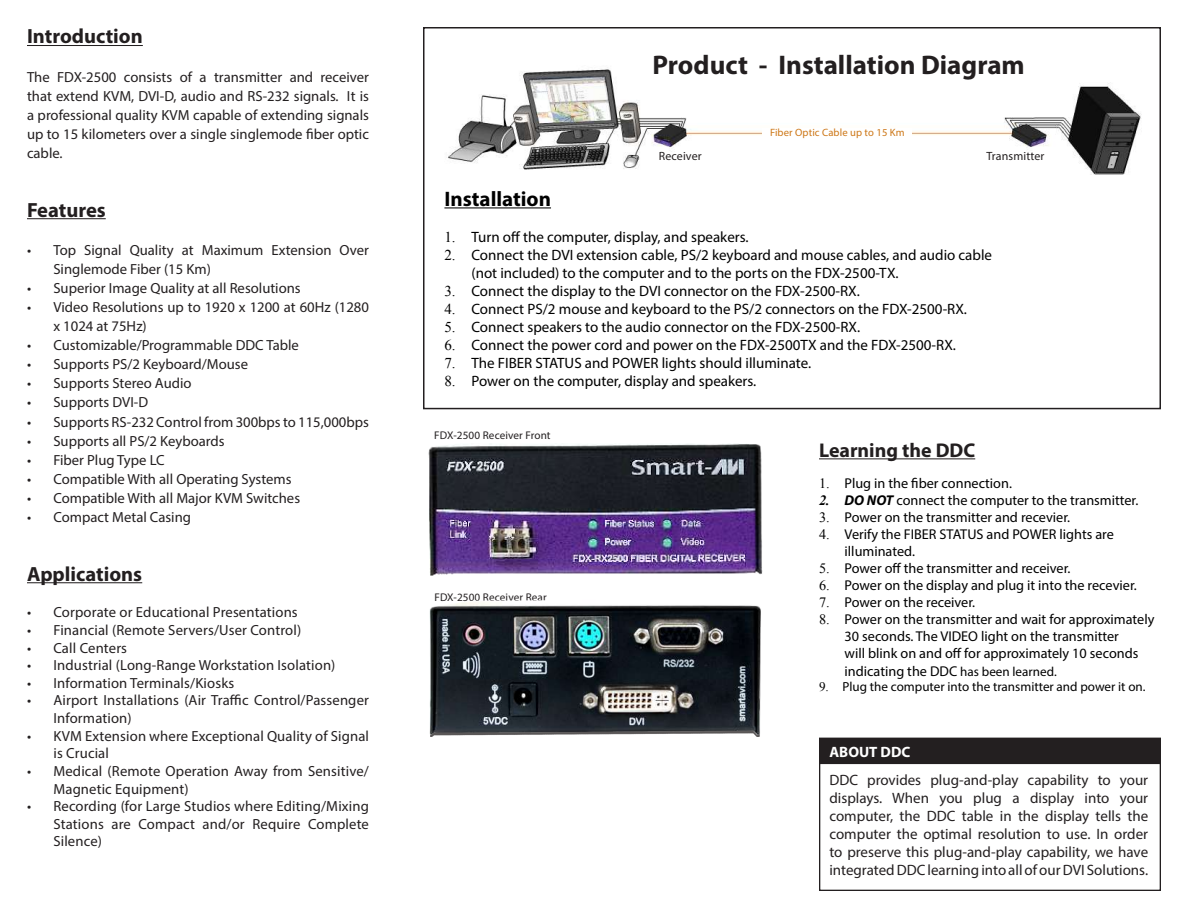
<style>
.page{position:relative;width:1188px;height:918px;background:#fff}
.page>*{position:absolute;margin:0;border:0;box-sizing:border-box;transform-origin:0 0}
.t1{font:700 27px "Myriad Pro";color:#231f20}
.t2{font:700 21px "Myriad Pro";color:#000}
.t3{font:700 20.55px "Myriad Pro";color:#231f20}
.t4{font:700 19.95px "Myriad Pro";color:#231f20}
.t5{font:15px/18px "Myriad Pro";color:#000}
.t6{font:15px/18px "Myriad Pro";color:#231f20;text-align:justify}
.t7{font:700 15px "Myriad Pro";color:#fff}
.t8{font:14.7px/19px "Myriad Pro";color:#231f20}
.t9{font:14.25px/17.1px "Myriad Pro";color:#000}
.t10{font:13.05px "Myriad Pro";color:#000}
.t11{font:12px "Myriad Pro";letter-spacing:.01em;color:#231f20}
.t12{font:11.25px "Myriad Pro";letter-spacing:.01em;color:#231f20}
.t13{font:10.65px "Myriad Pro";letter-spacing:.01em;color:#cd7717}
.s1{font-family:"Times New Roman"}
.s2{font-family:"Times New Roman";font-weight:700;font-style:italic}
.s3{font-weight:700;font-style:italic}
.s4{font-size:13.05px}
</style>
<div class="page">
<hr style="left:27px;top:45px;width:116px;height:1px;background:#231f20">
<hr style="left:27px;top:218px;width:79px;height:1px;background:#231f20">
<hr style="left:27px;top:582px;width:115px;height:1px;background:#231f20">
<hr style="left:444px;top:207px;width:107px;height:1px;background:#000">
<div style="left:423px;top:27px;width:738px;height:382px;border:2px solid #231f20"></div>
<img style="left:448px;top:69px;width:694px;height:106px">
<div style="left:763px;top:128px;width:149px;height:12px;background:#fff"></div>
<img style="left:429px;top:602px;width:332px;height:135px">
<img style="left:428px;top:443px;width:335px;height:133px">
<div style="left:820px;top:738px;width:340px;height:25px;background:#231f20"></div>
<div style="left:819px;top:763px;width:342px;height:128px;border:1px solid #231f20"></div>
<hr style="left:819px;top:458px;width:156px;height:1px;background:#231f20">
<h3 class="t3" style="left:27px;top:23px;width:117px">Introduction</h3>
<p class="t8" style="left:27px;top:67px;width:344px;text-align:justify">The FDX-2500 consists of a transmitter and receiver that extend KVM, DVI-D, audio and RS-232 signals. It is a professional quality KVM capable of extending signals up to 15 kilometers over a single singlemode fiber optic cable.</p>
<h3 class="t3" style="left:27px;top:196px;width:80px">Features</h3>
<p class="t8" style="left:53px;top:240px;width:317px;text-indent:-26px">• Top Signal Quality at Maximum Extension Over<br>Singlemode Fiber (15 Km)</p>
<p class="t8" style="left:27px;top:278px;width:275px">• Superior Image Quality at all Resolutions</p>
<p class="t8" style="left:53px;top:297px;width:317px;text-indent:-26px">• Video Resolutions up to 1920 x 1200 at 60Hz (1280 x 1024 at 75Hz)</p>
<p class="t8" style="left:27px;top:336px;width:273px">• Customizable/Programmable DDC Table</p>
<p class="t8" style="left:27px;top:355px;width:223px">• Supports PS/2 Keyboard/Mouse</p>
<p class="t8" style="left:27px;top:374px;width:166px">• Supports Stereo Audio</p>
<p class="t8" style="left:27px;top:393px;width:123px">• Supports DVI-D</p>
<p class="t8" style="left:27px;top:412px;width:344px">• Supports RS-232 Control from 300bps to 115,000bps</p>
<p class="t8" style="left:27px;top:431px;width:199px">• Supports all PS/2 Keyboards</p>
<p class="t8" style="left:27px;top:450px;width:139px">• Fiber Plug Type LC</p>
<p class="t8" style="left:27px;top:469px;width:266px">• Compatible With all Operating Systems</p>
<p class="t8" style="left:27px;top:488px;width:275px">• Compatible With all Major KVM Switches</p>
<p class="t8" style="left:27px;top:507px;width:166px">• Compact Metal Casing</p>
<h3 class="t3" style="left:27px;top:560px;width:117px">Applications</h3>
<p class="t8" style="left:27px;top:603px;width:272px">• Corporate or Educational Presentations</p>
<p class="t8" style="left:27px;top:620px;width:276px">• Financial (Remote Servers/User Control)</p>
<p class="t8" style="left:27px;top:638px;width:102px">• Call Centers</p>
<p class="t8" style="left:27px;top:656px;width:310px">• Industrial (Long-Range Workstation Isolation)</p>
<p class="t8" style="left:27px;top:673px;width:209px">• Information Terminals/Kiosks</p>
<p class="t8" style="left:53px;top:692px;width:317px;line-height:17.5px;text-indent:-26px">• Airport Installations (Air Traffic Control/Passenger<br>Information)</p>
<p class="t8" style="left:53px;top:727px;width:317px;line-height:17.5px;text-indent:-26px">• KVM Extension where Exceptional Quality of Signal is Crucial</p>
<p class="t8" style="left:53px;top:762px;width:317px;line-height:17.5px;text-indent:-26px">• Medical (Remote Operation Away from Sensitive/<br>Magnetic Equipment)</p>
<p class="t8" style="left:53px;top:797px;width:317px;line-height:17.5px;text-align:justify;text-indent:-26px">• Recording (for Large Studios where Editing/Mixing Stations are Compact and/or Require Complete Silence)</p>
<h1 class="t1" style="left:652px;top:47px;width:374px">Product - Installation Diagram</h1>
<p class="t13" style="left:770px;top:126px;width:136px">Fiber Optic Cable up to 15 Km</p>
<p class="t11" style="left:659px;top:148px;width:44px">Receiver</p>
<p class="t11" style="left:986px;top:148px;width:60px">Transmitter</p>
<h2 class="t2" style="left:444px;top:185px;width:108px">Installation</h2>
<p class="t5" style="left:444px;top:228px;width:306px"><span class="s1">1.</span> Turn off the computer, display, and speakers.</p>
<p class="t5" style="left:471px;top:246px;width:522px;text-indent:-27px"><span class="s1">2.</span> Connect the DVI extension cable, PS/2 keyboard and mouse cables, and audio cable (not included) to the computer and to the ports on the FDX-2500-TX.</p>
<p class="t5" style="left:444px;top:282px;width:417px"><span class="s1">3.</span> Connect the display to the DVI connector on the FDX-2500-RX.</p>
<p class="t5" style="left:444px;top:300px;width:524px"><span class="s1">4.</span> Connect PS/2 mouse and keyboard to the PS/2 connectors on the FDX-2500-RX.</p>
<p class="t5" style="left:444px;top:318px;width:417px"><span class="s1">5.</span> Connect speakers to the audio connector on the FDX-2500-RX.</p>
<p class="t5" style="left:444px;top:336px;width:513px"><span class="s1">6.</span> Connect the power cord and power on the FDX-2500TX and the FDX-2500-RX.</p>
<p class="t5" style="left:444px;top:354px;width:368px"><span class="s1">7.</span> The FIBER STATUS and POWER lights should illuminate.</p>
<p class="t5" style="left:444px;top:372px;width:313px"><span class="s1">8.</span> Power on the computer, display and speakers.</p>
<p class="t12" style="left:434px;top:429px;width:118px">FDX-2500 Receiver Front</p>
<p class="t12" style="left:434px;top:591px;width:114px">FDX-2500 Receiver Rear</p>
<h3 class="t4" style="left:819px;top:437px;width:158px">Learning the DDC</h3>
<p class="t9" style="left:819px;top:474px;width:194px"><span class="s1">1.</span> Plug in the fiber connection.</p>
<p class="t9" style="left:819px;top:491px;width:321px"><span class="s2">2.</span> <span class="s3">DO NOT</span> connect the computer to the transmitter.</p>
<p class="t9" style="left:819px;top:508px;width:253px"><span class="s1">3.</span> Power on the transmitter and recevier.</p>
<p class="t9" style="left:845px;top:525px;width:271px;text-indent:-26px"><span class="s1">4.</span> Verify the FIBER STATUS and POWER lights are illuminated.</p>
<p class="t9" style="left:819px;top:559px;width:253px"><span class="s1">5.</span> Power off the transmitter and receiver.</p>
<p class="t9" style="left:819px;top:577px;width:319px"><span class="s1">6.</span> Power on the display and plug it into the recevier.</p>
<p class="t9" style="left:819px;top:594px;width:158px"><span class="s1">7.</span> Power on the receiver.</p>
<p class="t9" style="left:845px;top:611px;width:311px;text-indent:-26px"><span class="s1">8.</span> Power on the transmitter and wait for approximately 30 seconds. The VIDEO light on the transmitter<br>will blink on and off for approximately 10 seconds indicating the DDC <span class="s4">has been learned.</span></p>
<p class="t10" style="left:819px;top:679px;width:328px"><span class="s1">9.</span> Plug the computer into the transmitter and power it on.</p>
<p class="t7" style="left:829px;top:742px;width:82px">ABOUT DDC</p>
<p class="t6" style="left:829px;top:770px;width:320px">DDC provides plug-and-play capability to your displays. When you plug a display into your computer, the DDC table in the display tells the computer the optimal resolution to use. In order to preserve this plug-and-play capability, we have integrated DDC learning into all of our DVI Solutions.</p>
</div>
